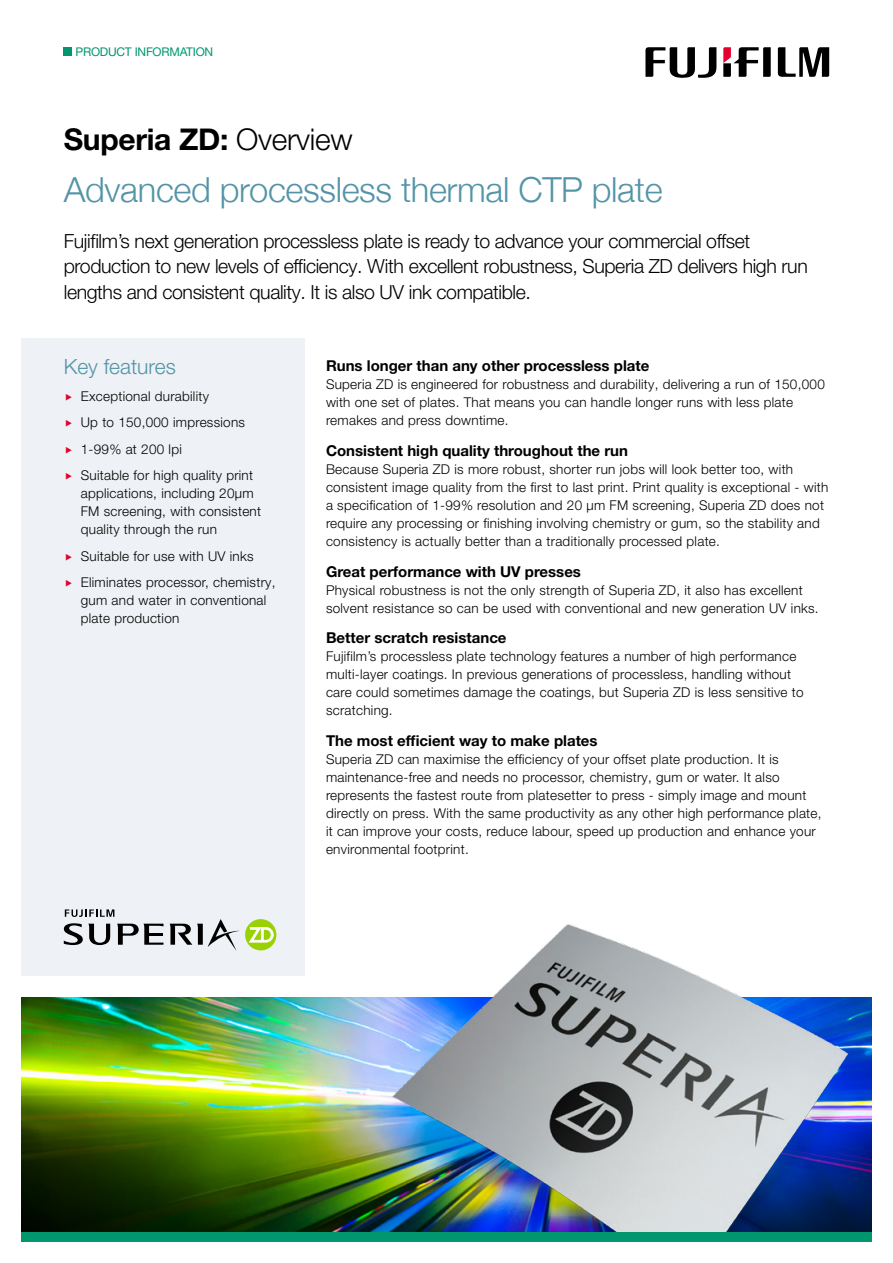
<style>
.page{position:relative;width:893px;height:1263px;background:#fff}
.page>*{position:absolute;margin:0;border:0;box-sizing:border-box;transform-origin:0 0}
.Header_-_Sub-title{font:300 34.5px "Helvetica Neue";letter-spacing:-.01em;color:#5394a7}
.Header_-_main_headin{font:700 30px "Helvetica Neue LT Pro";letter-spacing:-.01em;color:#000}
.Content_-_key_featur{font:300 21px "Helvetica Neue LT Pro";color:#5394a7}
.Header_-_intro_text{font:300 19.5px/25.5px "Helvetica Neue LT Pro";letter-spacing:-.02em;color:#000}
.Content_-_sub_headin{font:700 15px "Helvetica Neue LT Pro";color:#000}
.Content_-_body_text{font:300 13.5px/18px "Helvetica Neue LT Pro";letter-spacing:.02em;color:#000}
.t1{font:12px "Helvetica Neue LT Pro";letter-spacing:-.02em;color:#00976e}
.s1{font-weight:300}
</style>
<div class="page">
<div style="left:63px;top:47px;width:9px;height:9px;background:#00976e"></div>
<svg style="left:778px;top:47px;width:51px;height:30px"></svg>
<svg style="left:645px;top:47px;width:71px;height:31px"></svg>
<svg style="left:723px;top:47px;width:48px;height:30px"></svg>
<div style="left:21px;top:1231px;width:851px;height:11px;background:#00976e"></div>
<div style="left:21px;top:338px;width:284px;height:638px;background:#eef1f5"></div>
<div style="left:245px;top:919px;width:31px;height:31px;background:#98d200;border-radius:50%"></div>
<svg style="left:249px;top:927px;width:24px;height:15px"></svg>
<svg style="left:117px;top:924px;width:46px;height:21px"></svg>
<svg style="left:64px;top:923px;width:46px;height:22px"></svg>
<svg style="left:170px;top:919px;width:69px;height:31px"></svg>
<svg style="left:65px;top:909px;width:49px;height:8px"></svg>
<img style="left:21px;top:997px;width:323px;height:234px">
<img style="left:344px;top:924px;width:528px;height:307px">
<p class="t1" style="left:76px;top:44px;width:139px">PRODUCT INFORMATION</p>
<p class="Header_-_main_headin" style="left:64px;top:120px;width:290px">Superia ZD: <span class="s1">Overview</span></p>
<p class="Header_-_Sub-title" style="left:64px;top:162px;width:600px">Advanced processless thermal CTP plate</p>
<p class="Header_-_intro_text" style="left:64px;top:228px;width:746px">Fujifilm’s next generation processless plate is ready to advance your commercial offset production to new levels of efficiency. With excellent robustness, Superia ZD delivers high run lengths and consistent quality. It is also UV ink compatible.</p>
<p class="Content_-_key_featur" style="left:64px;top:354px;width:114px">Key features</p>
<p class="Content_-_body_text" style="left:81px;top:387px;width:130px">Exceptional durability</p>
<p class="Content_-_body_text" style="left:81px;top:413px;width:166px">Up to 150,000 impressions</p>
<p class="Content_-_body_text" style="left:81px;top:440px;width:103px">1-99% at 200 lpi</p>
<p class="Content_-_body_text" style="left:81px;top:466px;width:182px">Suitable for high quality print applications, including 20μm<br>FM screening, with consistent quality through the run</p>
<p class="Content_-_body_text" style="left:81px;top:547px;width:174px">Suitable for use with UV inks</p>
<p class="Content_-_body_text" style="left:81px;top:573px;width:196px">Eliminates processor, chemistry, gum and water in conventional plate production</p>
<p class="Content_-_sub_headin" style="left:326px;top:356px;width:325px">Runs longer than any other processless plate</p>
<p class="Content_-_body_text" style="left:326px;top:375px;width:500px">Superia ZD is engineered for robustness and durability, delivering a run of 150,000 with one set of plates. That means you can handle longer runs with less plate remakes and press downtime.</p>
<p class="Content_-_sub_headin" style="left:326px;top:441px;width:303px">Consistent high quality throughout the run</p>
<p class="Content_-_body_text" style="left:326px;top:460px;width:504px">Because Superia ZD is more robust, shorter run jobs will look better too, with consistent image quality from the first to last print. Print quality is exceptional - with a specification of 1-99% resolution and 20 µm FM screening, Superia ZD does not require any processing or finishing involving chemistry or gum, so the stability and consistency is actually better than a traditionally processed plate.</p>
<p class="Content_-_sub_headin" style="left:326px;top:562px;width:256px">Great performance with UV presses</p>
<p class="Content_-_body_text" style="left:326px;top:581px;width:494px">Physical robustness is not the only strength of Superia ZD, it also has excellent solvent resistance so can be used with conventional and new generation UV inks.</p>
<p class="Content_-_sub_headin" style="left:326px;top:629px;width:182px">Better scratch resistance</p>
<p class="Content_-_body_text" style="left:326px;top:647px;width:479px">Fujifilm’s processless plate technology features a number of high performance multi-layer coatings. In previous generations of processless, handling without care could sometimes damage the coatings, but Superia ZD is less sensitive to scratching.</p>
<p class="Content_-_sub_headin" style="left:326px;top:731px;width:273px">The most efficient way to make plates</p>
<p class="Content_-_body_text" style="left:326px;top:750px;width:497px">Superia ZD can maximise the efficiency of your offset plate production. It is maintenance-free and needs no processor, chemistry, gum or water. It also represents the fastest route from platesetter to press - simply image and mount directly on press. With the same productivity as any other high performance plate, it can improve your costs, reduce labour, speed up production and enhance your environmental footprint.</p>
</div>
